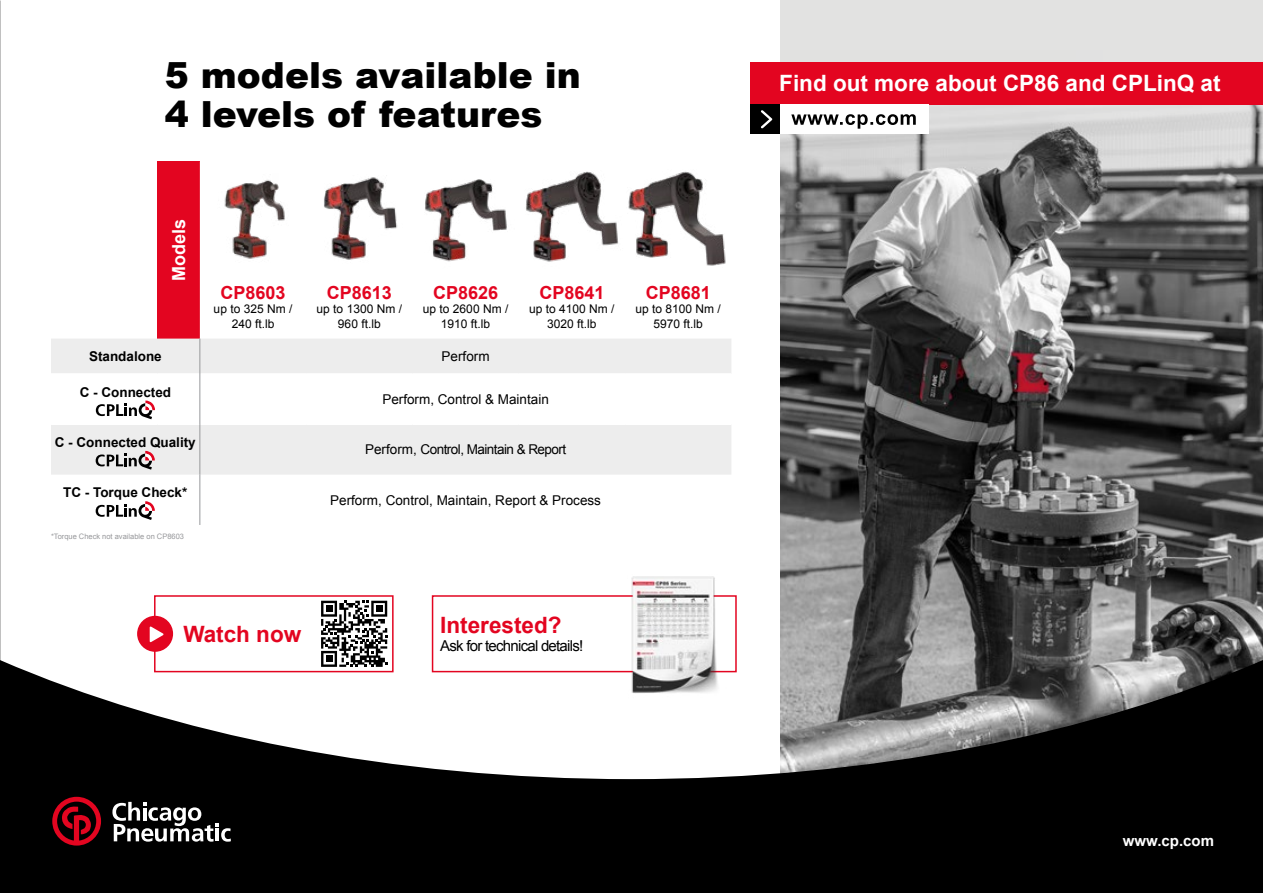
<style>
.page{position:relative;width:1263px;height:893px;background:#fff}
.page>*{position:absolute;margin:0;border:0;box-sizing:border-box;transform-origin:0 0}
.t1{font:900 36px/39px "Arial";color:#000}
.t2{font:700 22.5px "Arial";color:#fff}
.t3{font:700 22.5px "Arial";color:#e30520}
.t4{font:700 18px "Arial";color:#e30520}
.t5{font:700 18px "Arial";color:#fff}
.t6{font:15px "Arial";letter-spacing:-.05em;color:#000}
.t7{font:700 15px "Arial";color:#fff}
.t8{font:13.5px "Arial";color:#000}
.t9{font:700 13.5px "Arial";color:#000}
.t10{font:13.5px "Arial";letter-spacing:-.04em;color:#000}
.t11{font:12px/14.4px "Arial";color:#000;text-align:center}
.t12{font:7.5px "Arial";color:#97989b}
</style>
<div class="page">
<img style="left:0;top:0;width:1px;height:660px">
<div style="left:780px;top:0;width:483px;height:782px;background:#e2e2e1"></div>
<img style="left:780px;top:104px;width:483px;height:556px">
<div style="left:750px;top:62px;width:513px;height:42px;background:#e30520"></div>
<div style="left:750px;top:104px;width:179px;height:30px;background:#fff"></div>
<svg style="left:791px;top:114px;width:125px;height:15px"></svg>
<div style="left:750px;top:104px;width:30px;height:30px;background:#000"></div>
<svg style="left:761px;top:110px;width:11px;height:18px"></svg>
<svg style="left:0;top:660px;width:1263px;height:233px;fill:#000"></svg>
<svg style="left:112px;top:802px;width:119px;height:40px"></svg>
<svg style="left:52px;top:797px;width:49px;height:49px;background:#66020e"></svg>
<div style="left:157px;top:162px;width:44px;height:177px;background:#e30520"></div>
<svg style="left:51px;top:339px;width:680px;height:136px;fill:#ededed"></svg>
<hr style="left:200px;top:373px;width:106px;height:2px;background:#fff">
<hr style="left:306px;top:373px;width:106px;height:2px;background:#fff">
<hr style="left:412px;top:373px;width:107px;height:2px;background:#fff">
<hr style="left:519px;top:373px;width:106px;height:2px;background:#fff">
<hr style="left:625px;top:373px;width:106px;height:2px;background:#fff">
<hr style="left:200px;top:423px;width:106px;height:2px;background:#fff">
<hr style="left:306px;top:423px;width:106px;height:2px;background:#fff">
<hr style="left:412px;top:423px;width:107px;height:2px;background:#fff">
<hr style="left:519px;top:423px;width:106px;height:2px;background:#fff">
<hr style="left:625px;top:423px;width:106px;height:2px;background:#fff">
<hr style="left:51px;top:373px;width:106px;height:2px;background:#fff">
<hr style="left:157px;top:373px;width:42px;height:2px;background:#fff">
<hr style="left:51px;top:423px;width:106px;height:2px;background:#fff">
<hr style="left:157px;top:423px;width:42px;height:2px;background:#fff">
<hr style="left:199px;top:339px;width:1px;height:35px;background:#97989b">
<hr style="left:199px;top:374px;width:1px;height:50px;background:#97989b">
<hr style="left:199px;top:424px;width:1px;height:51px;background:#97989b">
<hr style="left:199px;top:475px;width:1px;height:50px;background:#97989b">
<img style="left:224px;top:180px;width:61px;height:79px">
<img style="left:324px;top:177px;width:74px;height:83px">
<img style="left:425px;top:171px;width:194px;height:91px">
<img style="left:628px;top:171px;width:98px;height:95px">
<svg style="left:96px;top:400px;width:59px;height:19px"></svg>
<svg style="left:96px;top:451px;width:59px;height:19px"></svg>
<svg style="left:96px;top:501px;width:59px;height:19px"></svg>
<div style="left:432px;top:595px;width:305px;height:77px;border:2px solid #e30520"></div>
<img style="left:609px;top:576px;width:128px;height:127px">
<div style="left:154px;top:595px;width:240px;height:77px;border:2px solid #e30520"></div>
<svg style="left:321px;top:601px;width:66px;height:66px"></svg>
<div style="left:326px;top:605px;width:6px;height:7px;background:#000"></div>
<div style="left:376px;top:605px;width:7px;height:7px;background:#000"></div>
<div style="left:326px;top:655px;width:6px;height:7px;background:#000"></div>
<div style="left:137px;top:616px;width:36px;height:36px;background:#e30520;border-radius:50%"></div>
<svg style="left:150px;top:626px;width:14px;height:16px"></svg>
<h1 class="t1" style="left:165px;top:54px;width:417px">5 models available in<br>4 levels of features</h1>
<h3 class="t5" style="left:167px;top:281px;width:64px;rotate:-90deg">Models</h3>
<h3 class="t4" style="left:220px;top:281px;width:67px">CP8603</h3>
<p class="t11" style="left:214px;top:302px;width:80px">up to 325 Nm /<br>240 ft.lb</p>
<h3 class="t4" style="left:327px;top:281px;width:67px">CP8613</h3>
<p class="t11" style="left:317px;top:302px;width:87px">up to 1300 Nm /<br>960 ft.lb</p>
<h3 class="t4" style="left:433px;top:281px;width:67px">CP8626</h3>
<p class="t11" style="left:423px;top:302px;width:87px">up to 2600 Nm /<br>1910 ft.lb</p>
<h3 class="t4" style="left:539px;top:281px;width:67px">CP8641</h3>
<p class="t11" style="left:529px;top:302px;width:87px">up to 4100 Nm /<br>3020 ft.lb</p>
<p class="t9" style="left:89px;top:348px;width:74px">Standalone</p>
<p class="t8" style="left:442px;top:348px;width:50px">Perform</p>
<p class="t9" style="left:80px;top:383px;width:93px">C - Connected</p>
<p class="t8" style="left:382px;top:390px;width:168px">Perform, Control &amp; Maintain</p>
<p class="t9" style="left:55px;top:433px;width:143px">C - Connected Quality</p>
<p class="t10" style="left:365px;top:441px;width:203px">Perform, Control, Maintain &amp; Report</p>
<p class="t9" style="left:63px;top:484px;width:126px">TC - Torque Check*</p>
<p class="t12" style="left:51px;top:531px;width:134px">*Torque Check not available on CP8603</p>
<p class="t8" style="left:330px;top:491px;width:272px">Perform, Control, Maintain, Report &amp; Process</p>
<h3 class="t4" style="left:646px;top:281px;width:67px">CP8681</h3>
<p class="t11" style="left:635px;top:302px;width:87px">up to 8100 Nm /<br>5970 ft.lb</p>
<h2 class="t3" style="left:183px;top:619px;width:119px">Watch now</h2>
<h2 class="t3" style="left:440px;top:610px;width:123px">Interested?</h2>
<p class="t6" style="left:440px;top:636px;width:144px">Ask for technical details!</p>
<h2 class="t2" style="left:779px;top:69px;width:443px">Find out more about CP86 and CPLinQ at</h2>
<p class="t7" style="left:1123px;top:830px;width:93px">www.cp.com</p>
</div>
